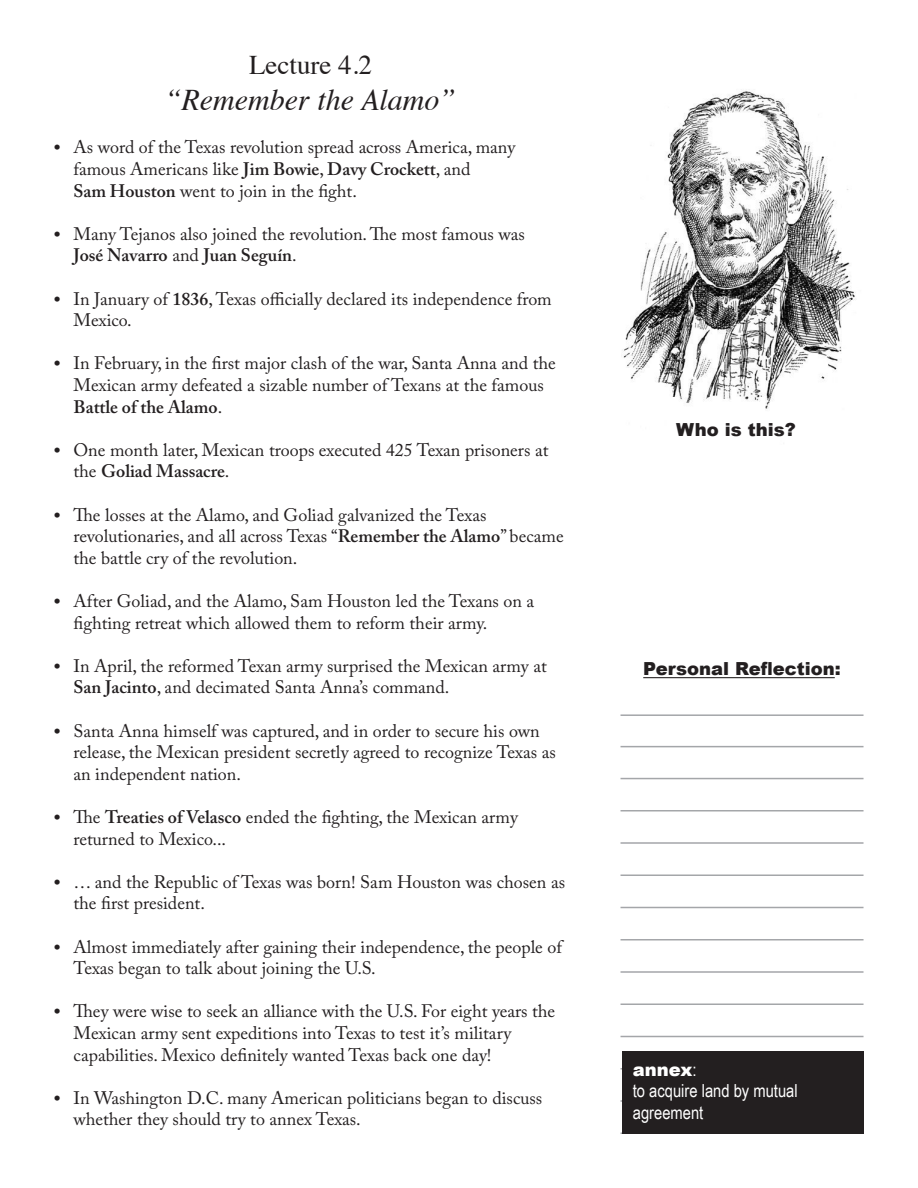
<style>
.page{position:relative;width:918px;height:1188px;background:#fff}
.page>*{position:absolute;margin:0;border:0;box-sizing:border-box;transform-origin:0 0}
.t1{font:italic 30px "Times";color:#231f20}
.t2{font:27px "Times";color:#231f20}
.t3{font:18px/21.6px "Adobe Caslon Pro";color:#231f20}
.t4{font:18px "Arial Narrow";color:#fff}
.t5{font:900 18px "Arial";color:#231f20}
.t6{font:900 18px "Arial";color:#fff}
.s1{font-family:"Times"}
.s2{font-weight:600}
.s3{font-family:"Arial Narrow";font-weight:400}
</style>
<div class="page">
<hr style="left:621px;top:778px;width:243px;height:1px;background:#a4a6a9">
<hr style="left:621px;top:842px;width:243px;height:2px;background:#a4a6a9">
<hr style="left:621px;top:874px;width:243px;height:2px;background:#a4a6a9">
<hr style="left:621px;top:907px;width:243px;height:1px;background:#a4a6a9">
<hr style="left:621px;top:939px;width:243px;height:1px;background:#a4a6a9">
<hr style="left:621px;top:971px;width:243px;height:2px;background:#a4a6a9">
<hr style="left:621px;top:1004px;width:243px;height:1px;background:#a4a6a9">
<hr style="left:621px;top:1036px;width:243px;height:1px;background:#a4a6a9">
<hr style="left:621px;top:1068px;width:243px;height:2px;background:#a4a6a9">
<hr style="left:621px;top:1100px;width:243px;height:2px;background:#a4a6a9">
<hr style="left:621px;top:1132px;width:243px;height:2px;background:#a4a6a9">
<hr style="left:621px;top:810px;width:243px;height:2px;background:#a4a6a9">
<hr style="left:621px;top:746px;width:243px;height:1px;background:#a4a6a9">
<hr style="left:621px;top:714px;width:243px;height:2px;background:#a4a6a9">
<hr style="left:643px;top:677px;width:192px;height:1px;background:#231f20">
<div style="left:622px;top:1052px;width:242px;height:82px;background:#231f20"></div>
<img style="left:623px;top:91px;width:233px;height:318px">
<p class="t2" style="left:249px;top:40px;width:124px">Lecture 4.2</p>
<p class="t1" style="left:165px;top:74px;width:293px">“Remember the Alamo”</p>
<p class="t3" style="left:73px;top:136px;width:443px;text-indent:-19px"><span class="s1">•</span> As word of the Texas revolution spread across America, many famous Americans like <span class="s2">Jim Bowie</span>, <span class="s2">Davy Crockett</span>, and<br><span class="s2">Sam Houston</span> went to join in the fight.</p>
<p class="t3" style="left:74px;top:223px;width:453px;text-indent:-20px"><span class="s1">•</span> Many Tejanos also joined the revolution. The most famous was<br><span class="s2">José Navarro</span> and <span class="s2">Juan Seguín</span>.</p>
<p class="t3" style="left:73px;top:288px;width:480px;text-indent:-19px"><span class="s1">•</span> In January of <span class="s2">1836</span>, Texas officially declared its independence from<br>Mexico.</p>
<p class="t3" style="left:73px;top:352px;width:484px;text-indent:-19px"><span class="s1">•</span> In February, in the first major clash of the war, Santa Anna and the<br>Mexican army defeated a sizable number of Texans at the famous<br><span class="s2">Battle of the Alamo</span>.</p>
<p class="t3" style="left:73px;top:439px;width:477px;text-indent:-19px"><span class="s1">•</span> One month later, Mexican troops executed 425 Texan prisoners at the <span class="s2">Goliad Massacre</span>.</p>
<p class="t3" style="left:73px;top:504px;width:492px;text-indent:-19px"><span class="s1">•</span> The losses at the Alamo, and Goliad galvanized the Texas revolutionaries, and all across Texas “<span class="s2">Remember the Alamo</span>” became the battle cry of the revolution.</p>
<p class="t3" style="left:73px;top:590px;width:462px;text-indent:-19px"><span class="s1">•</span> After Goliad, and the Alamo, Sam Houston led the Texans on a fighting retreat which allowed them to reform their army.</p>
<p class="t3" style="left:74px;top:655px;width:475px;text-indent:-20px"><span class="s1">•</span> In April, the reformed Texan army surprised the Mexican army at<br><span class="s2">San Jacinto</span>, and decimated Santa Anna’s command.</p>
<p class="t3" style="left:73px;top:720px;width:484px;text-indent:-19px"><span class="s1">•</span> Santa Anna himself was captured, and in order to secure his own release, the Mexican president secretly agreed to recognize Texas as an independent nation.</p>
<p class="t3" style="left:73px;top:806px;width:446px;text-indent:-19px"><span class="s1">•</span> The <span class="s2">Treaties of Velasco</span> ended the fighting, the Mexican army returned to Mexico...</p>
<p class="t3" style="left:73px;top:871px;width:493px;text-indent:-19px"><span class="s1">•</span> … and the Republic of Texas was born! Sam Houston was chosen as the first president.</p>
<p class="t3" style="left:73px;top:936px;width:490px;text-indent:-19px"><span class="s1">•</span> Almost immediately after gaining their independence, the people of<br>Texas began to talk about joining the U.S.</p>
<p class="t3" style="left:73px;top:1000px;width:483px;text-indent:-19px"><span class="s1">•</span> They were wise to seek an alliance with the U.S. For eight years the<br>Mexican army sent expeditions into Texas to test it’s military capabilities. Mexico definitely wanted Texas back one day!</p>
<p class="t3" style="left:73px;top:1087px;width:470px;text-indent:-19px"><span class="s1">•</span> In Washington D.C. many American politicians began to discuss whether they should try to annex Texas.</p>
<p class="t5" style="left:676px;top:416px;width:121px">Who is this?</p>
<p class="t5" style="left:643px;top:656px;width:199px">Personal Reflection:</p>
<p class="t6" style="left:633px;top:1056px;width:65px">annex<span class="s3">:</span></p>
<p class="t4" style="left:633px;top:1078px;width:166px">to acquire land by mutual</p>
<p class="t4" style="left:633px;top:1099px;width:72px">agreement</p>
</div>
